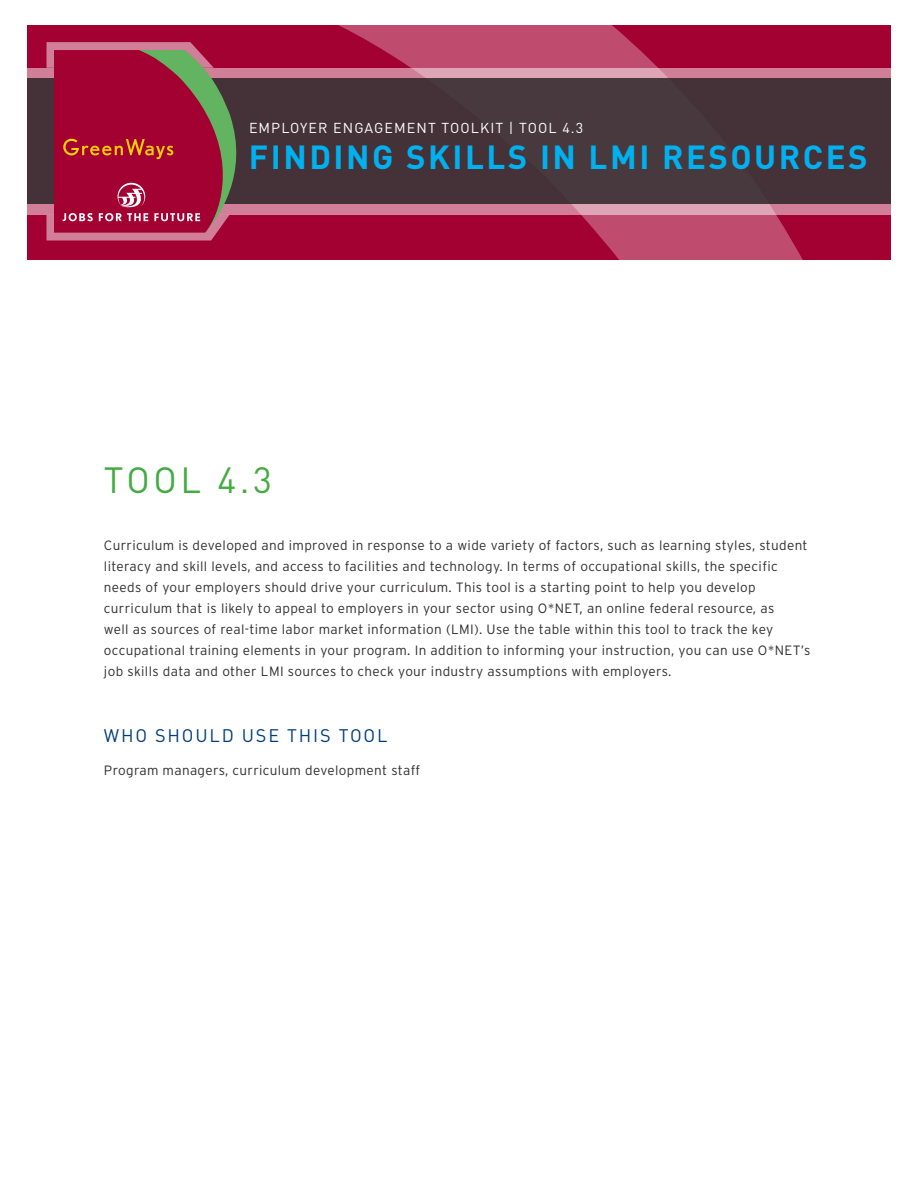
<style>
.page{position:relative;width:918px;height:1188px;background:#fff}
.page>*{position:absolute;margin:0;border:0;box-sizing:border-box;transform-origin:0 0}
.header_1{font:36px "DIN";color:#44aa42}
.copy{font:700 33px "DIN";letter-spacing:.075em;color:#00b1ef}
.header_2{font:18px "DIN";letter-spacing:.1em;color:#003d78}
.copy-2{font:14.25px "DIN";letter-spacing:.075em;color:#fff}
.copy-3{font:300 13.5px/21px "Interstate";letter-spacing:.025em;color:#312f30}
</style>
<div class="page">
<div style="left:27px;top:25px;width:863px;height:235px;background:#a40133"></div>
<svg style="left:338px;top:25px;width:553px;height:235px"></svg>
<svg style="left:27px;top:68px;width:864px;height:147px;fill:#d17f98"></svg>
<div style="left:27px;top:78px;width:864px;height:126px;background:#453238"></div>
<svg style="left:46px;top:42px;width:190px;height:199px"></svg>
<p class="copy-2" style="left:249px;top:118px;width:336px">EMPLOYER ENGAGEMENT TOOLKIT | TOOL 4.3</p>
<p class="copy" style="left:249px;top:135px;width:620px">FINDING SKILLS IN LMI RESOURCES</p>
<p class="header_1" style="left:104px;top:458px;width:169px">TOOL 4.3</p>
<p class="copy-3" style="left:104px;top:535px;width:708px">Curriculum is developed and improved in response to a wide variety of factors, such as learning styles, student literacy and skill levels, and access to facilities and technology. In terms of occupational skills, the specific needs of your employers should drive your curriculum. This tool is a starting point to help you develop curriculum that is likely to appeal to employers in your sector using O*NET, an online federal resource, as<br>well as sources of real-time labor market information (LMI). Use the table within this tool to track the key occupational training elements in your program. In addition to informing your instruction, you can use O*NET’s job skills data and other LMI sources to check your industry assumptions with employers.</p>
<p class="header_2" style="left:104px;top:724px;width:285px">WHO SHOULD USE THIS TOOL</p>
<p class="copy-3" style="left:104px;top:760px;width:318px">Program managers, curriculum development staff</p>
</div>
